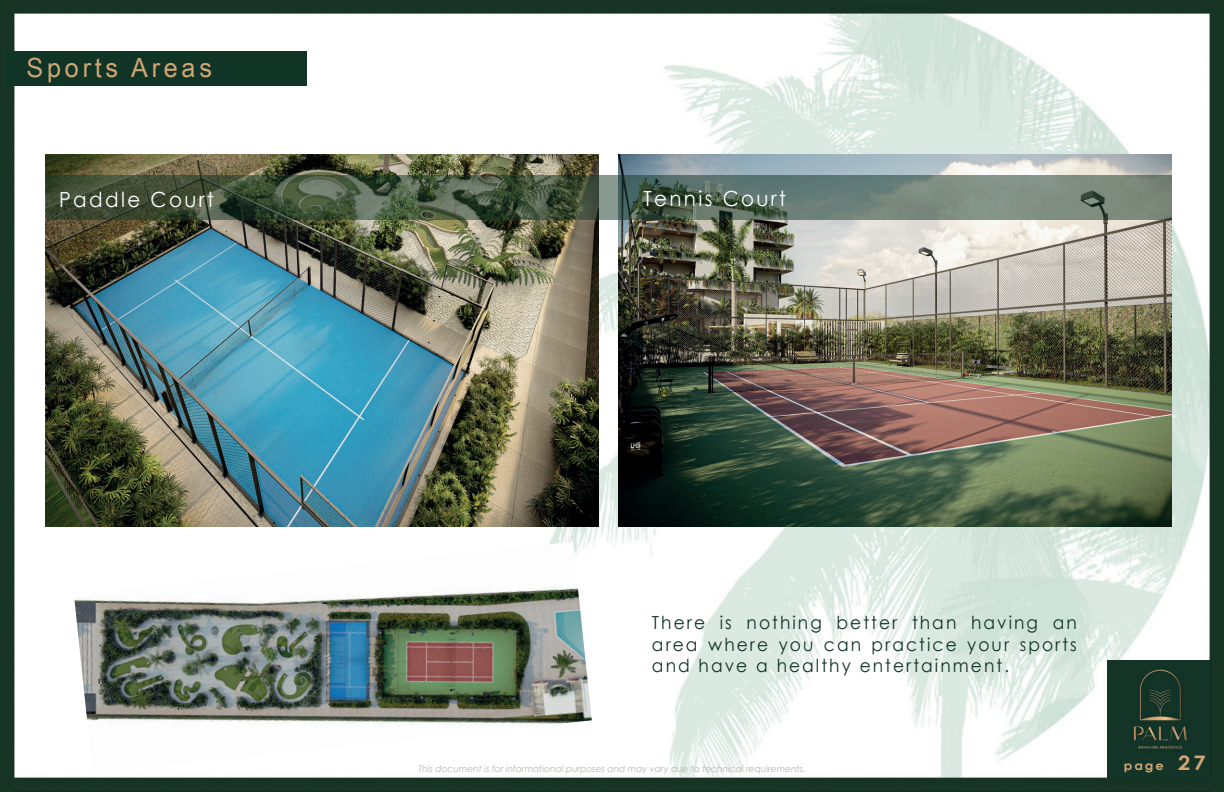
<style>
.page{position:relative;width:1224px;height:792px;background:#fff}
.page>*{position:absolute;margin:0;border:0;box-sizing:border-box;transform-origin:0 0}
.t1{font:26.4px "Arial Narrow";letter-spacing:.12em;color:#d1a674;scale:1.17 1}
.t2{font:20.9px "Century Gothic";letter-spacing:.12em;color:#fff;scale:.95 1}
.t3{font:700 20px "Century Gothic";color:#d1a674;scale:1.09 1}
.t4{font:18px/21.6px "Century Gothic";letter-spacing:.12em;color:#113425;text-align:justify;scale:.95 1}
.t5{font:700 12px "Century Gothic";color:#d1a674;scale:1.09 1}
.t6{font:italic 9px "Century Gothic";color:#bab2aa}
</style>
<div class="page">
<img style="left:0;top:0;width:1224px;height:792px">
<div style="left:7px;top:51px;width:300px;height:35px;background:#103425"></div>
<img style="left:1108px;top:661px;width:102px;height:118px">
<img style="left:618px;top:155px;width:553px;height:372px">
<img style="left:46px;top:155px;width:553px;height:372px">
<svg style="left:46px;top:176px;width:1125px;height:44px;background:#566756"></svg>
<img style="left:74px;top:542px;width:518px;height:231px">
<h1 class="t1" style="left:27px;top:48px;width:160px">Sports Areas</h1>
<p class="t2" style="left:59px;top:185px;width:164px">Paddle Court</p>
<p class="t2" style="left:643px;top:184px;width:152px">Tennis Court</p>
<p class="t4" style="left:652px;top:611px;width:449px">There is nothing better than having an area where you can practice your sports and have a healthy entertainment.</p>
<p class="t6" style="left:418px;top:762px;width:389px">This document is for informational purposes and may vary due to technical requirements.</p>
<p class="t5" style="left:1124px;top:756px;width:38px">page</p>
<p class="t3" style="left:1178px;top:747px;width:27px">27</p>
</div>
